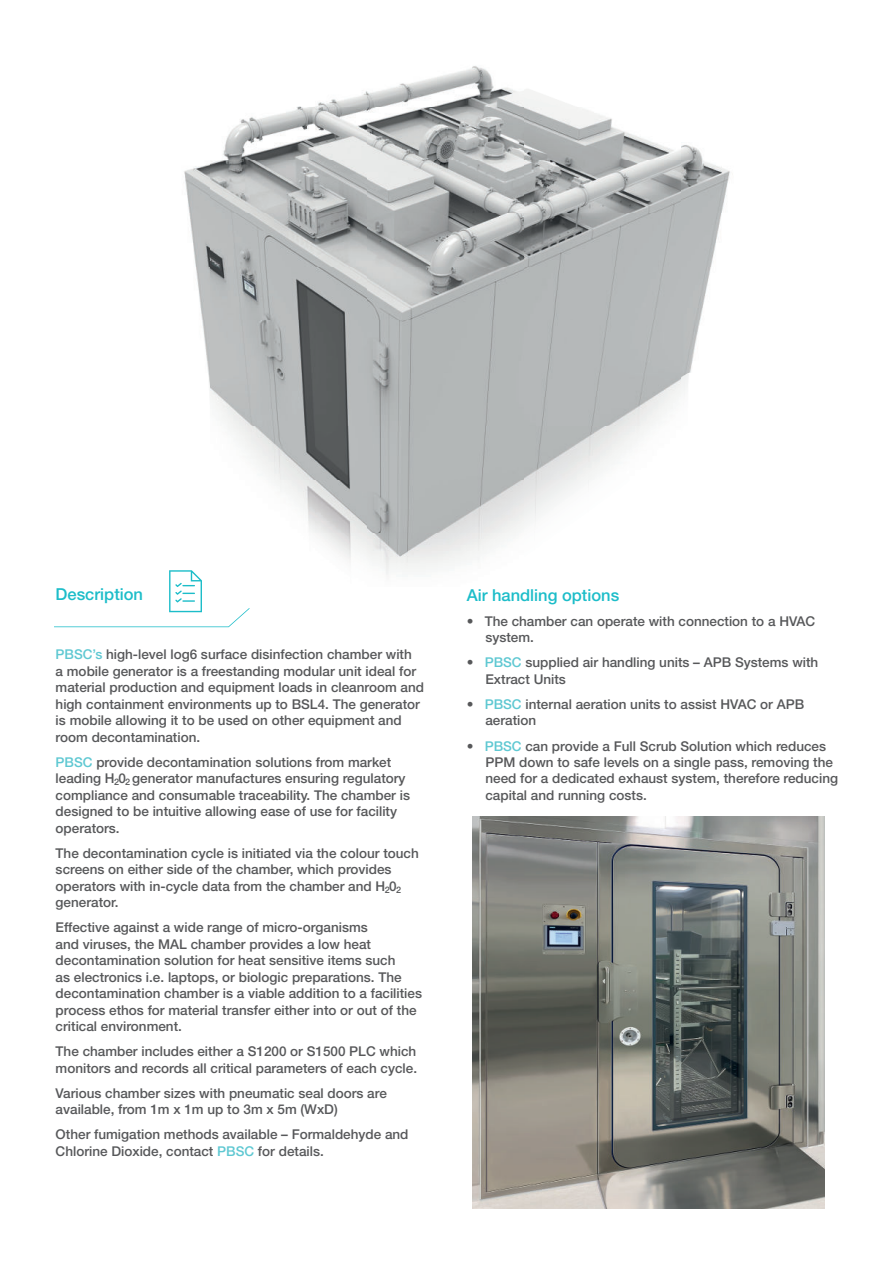
<style>
.page{position:relative;width:893px;height:1263px;background:#fff}
.page>*{position:absolute;margin:0;border:0;box-sizing:border-box;transform-origin:0 0}
.t1{font:500 16.5px "Helvetica Neue";color:#1cbdc9}
.t2{font:500 13.5px/16.5px "Helvetica Neue";color:#57585a}
.t3{font:500 9px "Helvetica Neue";color:#57585a}
.s1{color:#5fc8d2}
</style>
<div class="page">
<img style="left:184px;top:66px;width:546px;height:509px">
<svg style="left:54px;top:570px;width:196px;height:57px"></svg>
<img style="left:472px;top:816px;width:353px;height:393px">
<p class="t1" style="left:56px;top:588px;width:89px">Description</p>
<p class="t2" style="left:56px;top:647px;width:370px"><span class="s1">PBSC’s</span> high-level log6 surface disinfection chamber with<br>a mobile generator is a freestanding modular unit ideal for material production and equipment loads in cleanroom and high containment environments up to BSL4. The generator is mobile allowing it to be used on other equipment and room decontamination.</p>
<p class="t2" style="left:56px;top:755px;width:356px"><span class="s1">PBSC</span> provide decontamination solutions from market leading H 0 generator manufactures ensuring regulatory compliance and consumable traceability. The chamber is designed to be intuitive allowing ease of use for facility operators.</p>
<p class="t2" style="left:56px;top:846px;width:365px">The decontamination cycle is initiated via the colour touch screens on either side of the chamber, which provides operators with in-cycle data from the chamber and H 0 generator.</p>
<p class="t2" style="left:56px;top:920px;width:368px">Effective against a wide range of micro-organisms<br>and viruses, the MAL chamber provides a low heat decontamination solution for heat sensitive items such<br>as electronics i.e. laptops, or biologic preparations. The decontamination chamber is a viable addition to a facilities process ethos for material transfer either into or out of the critical environment.</p>
<p class="t2" style="left:56px;top:1044px;width:363px">The chamber includes either a S1200 or S1500 PLC which monitors and records all critical parameters of each cycle.</p>
<p class="t2" style="left:56px;top:1086px;width:333px">Various chamber sizes with pneumatic seal doors are available, from 1m x 1m up to 3m x 5m (WxD)</p>
<p class="t2" style="left:56px;top:1127px;width:354px">Other fumigation methods available – Formaldehyde and<br>Chlorine Dioxide, contact <span class="s1">PBSC</span> for details.</p>
<p class="t3" style="left:114px;top:778px;width:18px">2 2</p>
<p class="t3" style="left:385px;top:886px;width:18px">2 2</p>
<p class="t1" style="left:467px;top:589px;width:154px">Air handling options</p>
<p class="t2" style="left:485px;top:613px;width:331px;text-indent:-19px">• The chamber can operate with connection to a HVAC system.</p>
<p class="t2" style="left:485px;top:654px;width:334px;text-indent:-19px">• <span class="s1">PBSC</span> supplied air handling units – APB Systems with<br>Extract Units</p>
<p class="t2" style="left:485px;top:696px;width:320px;text-indent:-19px">• <span class="s1">PBSC</span> internal aeration units to assist HVAC or APB aeration</p>
<p class="t2" style="left:485px;top:737px;width:354px;text-indent:-19px">• <span class="s1">PBSC</span> can provide a Full Scrub Solution which reduces PPM down to safe levels on a single pass, removing the need for a dedicated exhaust system, therefore reducing capital and running costs.</p>
</div>
